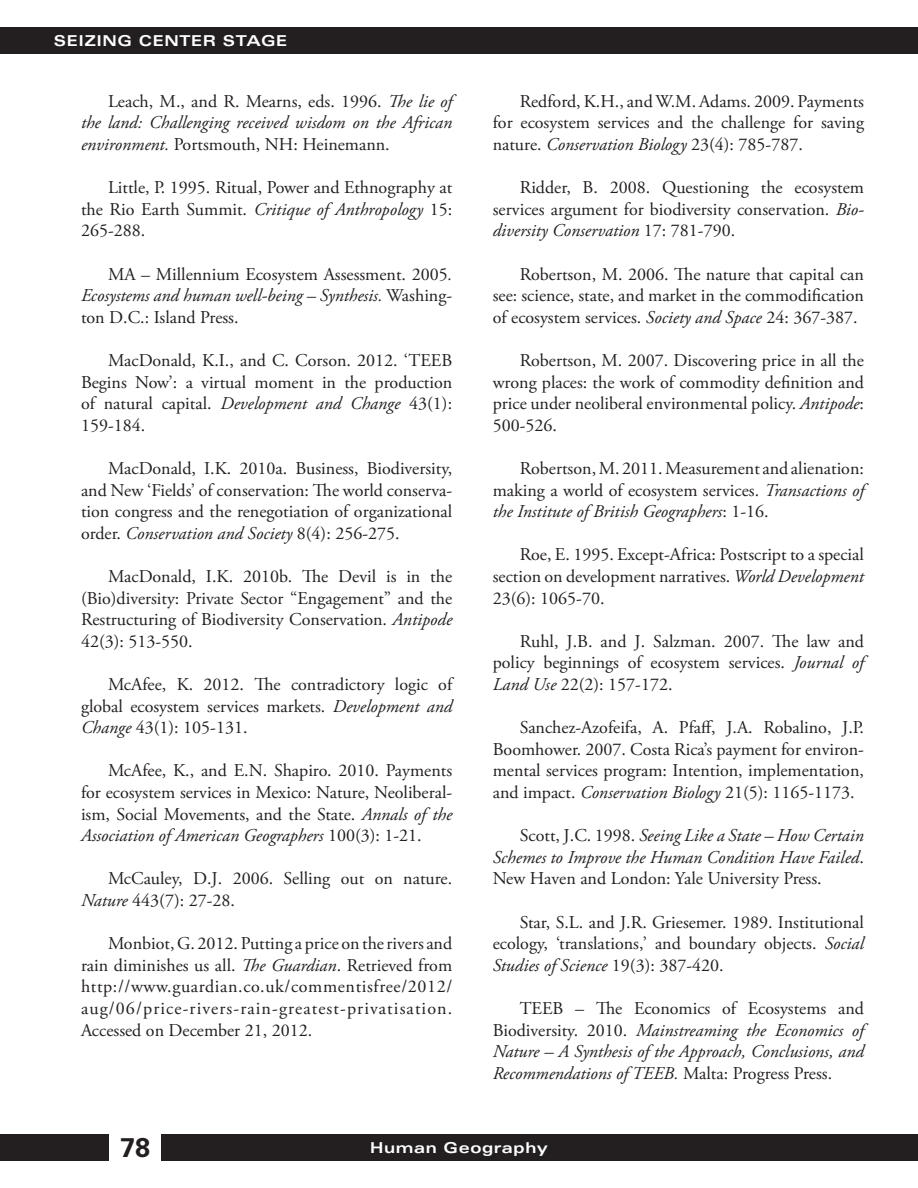
<style>
.page{position:relative;width:918px;height:1188px;background:#fff}
.page>*{position:absolute;margin:0;border:0;box-sizing:border-box;transform-origin:0 0}
.t1{font:700 27px "Univers LT Std";color:#231f20}
.t2{font:18px/21.6px "Adobe Garamond Pro";color:#231f20;text-align:justify}
.t3{font:italic 18px/21.6px "Adobe Garamond Pro";color:#231f20;text-align:justify}
.t4{font:700 expanded 15px "Univers LT Std";letter-spacing:.04em;color:#fff}
.s1{font-style:normal}
.s2{font-style:italic}
</style>
<div class="page">
<div style="left:0;top:27px;width:918px;height:27px;background:#231f20"></div>
<div style="left:162px;top:1134px;width:756px;height:27px;background:#231f20"></div>
<div style="left:0;top:1134px;width:108px;height:27px;background:#231f20"></div>
<p class="t4" style="left:54px;top:32px;width:235px">SEIZING CENTER STAG E</p>
<p class="t3" style="left:81px;top:91px;width:373px;text-indent:27px"><span class="s1">Leach, M., and R. Mearns, eds. 1996.</span> The lie of the land: Challenging received wisdom on the African environment. <span class="s1">Portsmouth, NH: Heinemann.</span></p>
<p class="t2" style="left:81px;top:177px;width:373px;text-indent:27px">Little, P. 1995. Ritual, Power and Ethnography at the Rio Earth Summit. <span class="s2">Critique of Anthropology</span> 15:<br>265-288.</p>
<p class="t2" style="left:81px;top:264px;width:373px;text-indent:27px">MA – Millennium Ecosystem Assessment. 2005<span class="s2">.<br>Ecosystems and human well-being – Synthesis.</span> Washing&shy;ton D.C.: Island Press.</p>
<p class="t2" style="left:81px;top:350px;width:373px;text-indent:27px">MacDonald, K.I., and C. Corson. 2012. ‘TEEB Begins Now’: a virtual moment in the production of natural capital. <span class="s2">Development and Change</span> 43(1):<br>159-184.</p>
<p class="t2" style="left:81px;top:458px;width:373px;text-indent:27px">MacDonald, I.K. 2010a. Business, Biodiversity, and New ‘Fields’ of conservation: The world conserva&shy;tion congress and the renegotiation of organizational order. <span class="s2">Conservation and Society</span> 8(4): 256-275.</p>
<p class="t2" style="left:81px;top:566px;width:373px;text-indent:27px">MacDonald, I.K. 2010b. The Devil is in the (Bio)diversity: Private Sector “Engagement” and the Restructuring of Biodiversity Conservation. <span class="s2">Antipode </span>42(3): 513-550.</p>
<p class="t2" style="left:81px;top:674px;width:373px;text-indent:27px">McAfee, K. 2012. The contradictory logic of global ecosystem services markets. <span class="s2">Development and Change</span> 43(1): 105-131.</p>
<p class="t2" style="left:81px;top:761px;width:373px;text-indent:27px">McAfee, K., and E.N. Shapiro. 2010. Payments for ecosystem services in Mexico: Nature, Neoliberal&shy;ism, Social Movements, and the State. <span class="s2">Annals of the Association of American Geographers</span> 100(3): 1-21.</p>
<p class="t2" style="left:81px;top:869px;width:373px;text-indent:27px">McCauley, D.J. 2006. Selling out on nature.<br><span class="s2">Nature</span> 443(7): 27-28.</p>
<p class="t2" style="left:81px;top:933px;width:373px;text-indent:27px">Monbiot, G. 2012. Putting a price on the rivers and rain diminishes us all. <span class="s2">The Guardian</span>. Retrieved from http://www.guardian.co.uk/commentisfree/2012/ aug/06/price-rivers-rain-greatest-privatisation.<br>Accessed on December 21, 2012.</p>
<p class="t2" style="left:493px;top:91px;width:373px;text-indent:27px">Redford, K.H., and W.M. Adams. 2009. Payments for ecosystem services and the challenge for saving nature. <span class="s2">Conservation Biology</span> 23(4): 785-787.</p>
<p class="t2" style="left:493px;top:177px;width:373px;text-indent:27px">Ridder, B. 2008. Questioning the ecosystem services argument for biodiversity conservation. <span class="s2">Bio&shy;diversity Conservation</span> 17: 781-790.</p>
<p class="t2" style="left:493px;top:264px;width:373px;text-indent:27px">Robertson, M. 2006. The nature that capital can see: science, state, and market in the commodification of ecosystem services. <span class="s2">Society and Space</span> 24: 367-387.</p>
<p class="t2" style="left:493px;top:350px;width:373px;text-indent:27px">Robertson, M. 2007. Discovering price in all the wrong places: the work of commodity definition and price under neoliberal environmental policy. <span class="s2">Antipode</span>:<br>500-526.</p>
<p class="t2" style="left:493px;top:458px;width:373px;text-indent:27px">Robertson, M. 2011. Measurement and alienation: making a world of ecosystem services. <span class="s2">Transactions of the Institute of British Geographers</span>: 1-16.</p>
<p class="t2" style="left:493px;top:545px;width:373px;text-indent:27px">Roe, E. 1995. Except-Africa: Postscript to a special section on development narratives. <span class="s2">World Development </span>23(6): 1065-70.</p>
<p class="t2" style="left:493px;top:631px;width:373px;text-indent:27px">Ruhl, J.B. and J. Salzman. 2007. The law and policy beginnings of ecosystem services. <span class="s2">Journal of Land Use</span> 22(2): 157-172.</p>
<p class="t2" style="left:493px;top:717px;width:373px;text-indent:27px">Sanchez-Azofeifa, A. Pfaff, J.A. Robalino, J.P.<br>Boomhower. 2007. Costa Rica’s payment for environ&shy;mental services program: Intention, implementation, and impact. <span class="s2">Conservation Biology</span> 21(5): 1165-1173.</p>
<p class="t3" style="left:493px;top:825px;width:373px;text-indent:27px"><span class="s1">Scott, J.C. 1998.</span> Seeing Like a State – How Certain Schemes to Improve the Human Condition Have Failed<span class="s1">.<br>New Haven and London: Yale University Press.</span></p>
<p class="t2" style="left:493px;top:912px;width:373px;text-indent:27px">Star, S.L. and J.R. Griesemer. 1989. Institutional ecology, ‘translations,’ and boundary objects. <span class="s2">Social Studies of Science</span> 19(3): 387-420.</p>
<p class="t3" style="left:493px;top:998px;width:373px;text-indent:27px"><span class="s1">TEEB – The Economics of Ecosystems and Biodiversity. 2010.</span> Mainstreaming the Economics of Nature – A Synthesis of the Approach, Conclusions, and Recommendations of TEEB. <span class="s1">Malta: Progress Press.</span></p>
<h1 class="t1" style="left:120px;top:1132px;width:32px">78</h1>
<p class="t4" style="left:370px;top:1139px;width:179px">HUMAN GEOGRAPHY</p>
</div>
